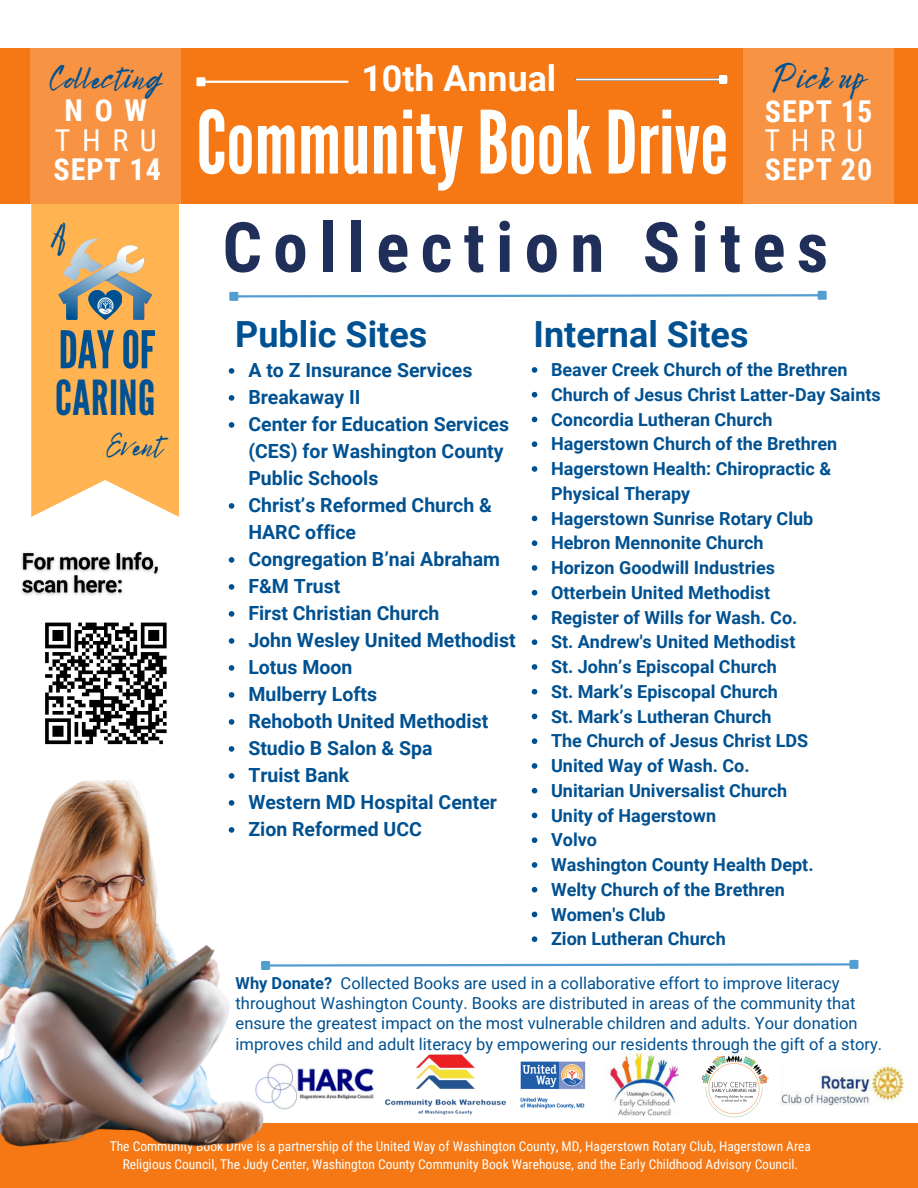
<style>
.page{position:relative;width:918px;height:1188px;background:#fff}
.page>*{position:absolute;margin:0;border:0;box-sizing:border-box;transform-origin:0 0}
.t1{font:87px "League Gothic";color:#fff}
.t2{font:700 69.3px "Roboto Condensed";letter-spacing:.16em;color:#202f5a}
.t3{font:51.9px "League Gothic";letter-spacing:-.005em;color:#005191}
.t4{font:48.15px "League Gothic";letter-spacing:.01em;color:#005191}
.t5{font:700 36px "Roboto";color:#005191}
.t6{font:700 35.85px "Roboto";color:#fff}
.t7{font:34.35px "Bright Sunshine";color:#005191}
.t8{font:31.95px "Bright Sunshine";color:#005191}
.t9{font:700 30.15px "Roboto Condensed";letter-spacing:.03em;color:#fff}
.t10{font:30.15px/29.2px "Roboto Condensed";letter-spacing:.365em;color:#fff;text-align:center}
.t11{font:700 19.5px/27px "Roboto";color:#005191}
.t12{font:700 18px/24.8px "Roboto";color:#005191}
.t13{font:16.5px/20.2px "Roboto";color:#005191}
.t14{font:13.5px/18px "Roboto Condensed";color:#fff;text-align:center}
.s1{font-weight:700}
</style>
<div class="page">
<img style="left:277px;top:1063px;width:97px;height:47px">
<img style="left:781px;top:1065px;width:123px;height:40px">
<img style="left:610px;top:1054px;width:70px;height:62px">
<img style="left:701px;top:1055px;width:68px;height:63px">
<img style="left:520px;top:1061px;width:66px;height:47px">
<svg style="left:31px;top:203px;width:148px;height:314px;background:#feb85d"></svg>
<div style="left:0;top:48px;width:918px;height:155px;background:#f57814"></div>
<div style="left:31px;top:48px;width:150px;height:155px;background:#f79343"></div>
<div style="left:744px;top:48px;width:150px;height:155px;background:#f79343"></div>
<hr style="left:576px;top:78px;width:143px;height:3px;background:#fff">
<div style="left:720px;top:76px;width:7px;height:7px;background:#fff"></div>
<div style="left:719px;top:75px;width:9px;height:9px;border:2px solid #fff"></div>
<hr style="left:205px;top:81px;width:143px;height:2px;background:#fff">
<div style="left:198px;top:78px;width:6px;height:7px;background:#fff"></div>
<div style="left:196px;top:77px;width:9px;height:9px;border:2px solid #fff"></div>
<svg style="left:59px;top:239px;width:93px;height:81px;background:#bda985"></svg>
<div style="left:0;top:1123px;width:918px;height:65px;background:#f57814"></div>
<img style="left:0;top:780px;width:277px;height:367px">
<svg style="left:238px;top:293px;width:580px;height:6px"></svg>
<div style="left:230px;top:293px;width:7px;height:7px;background:#539ed0"></div>
<div style="left:229px;top:292px;width:9px;height:9px;border:2px solid #539ed0"></div>
<div style="left:819px;top:292px;width:7px;height:7px;background:#539ed0"></div>
<div style="left:818px;top:291px;width:9px;height:9px;border:2px solid #539ed0"></div>
<svg style="left:229px;top:368px;width:5px;height:6px"></svg>
<svg style="left:229px;top:395px;width:5px;height:6px"></svg>
<svg style="left:229px;top:422px;width:5px;height:6px"></svg>
<svg style="left:229px;top:503px;width:5px;height:6px"></svg>
<svg style="left:229px;top:557px;width:5px;height:6px"></svg>
<svg style="left:229px;top:584px;width:5px;height:6px"></svg>
<svg style="left:229px;top:611px;width:5px;height:6px"></svg>
<svg style="left:229px;top:638px;width:5px;height:6px"></svg>
<svg style="left:229px;top:665px;width:5px;height:6px"></svg>
<svg style="left:229px;top:692px;width:5px;height:6px"></svg>
<svg style="left:229px;top:719px;width:5px;height:6px"></svg>
<svg style="left:229px;top:746px;width:5px;height:6px"></svg>
<svg style="left:229px;top:773px;width:5px;height:6px"></svg>
<svg style="left:229px;top:800px;width:5px;height:6px"></svg>
<svg style="left:229px;top:827px;width:5px;height:6px"></svg>
<svg style="left:532px;top:367px;width:5px;height:6px"></svg>
<svg style="left:532px;top:392px;width:5px;height:6px"></svg>
<svg style="left:532px;top:417px;width:5px;height:5px"></svg>
<svg style="left:532px;top:441px;width:5px;height:6px"></svg>
<svg style="left:532px;top:466px;width:5px;height:6px"></svg>
<svg style="left:532px;top:516px;width:5px;height:5px"></svg>
<svg style="left:532px;top:540px;width:5px;height:6px"></svg>
<svg style="left:532px;top:565px;width:5px;height:6px"></svg>
<svg style="left:532px;top:590px;width:5px;height:6px"></svg>
<svg style="left:532px;top:615px;width:5px;height:5px"></svg>
<svg style="left:532px;top:639px;width:5px;height:6px"></svg>
<svg style="left:532px;top:664px;width:5px;height:6px"></svg>
<svg style="left:532px;top:689px;width:5px;height:6px"></svg>
<svg style="left:532px;top:714px;width:5px;height:5px"></svg>
<svg style="left:532px;top:738px;width:5px;height:6px"></svg>
<svg style="left:532px;top:763px;width:5px;height:6px"></svg>
<svg style="left:532px;top:788px;width:5px;height:6px"></svg>
<svg style="left:532px;top:813px;width:5px;height:5px"></svg>
<svg style="left:532px;top:837px;width:5px;height:6px"></svg>
<svg style="left:532px;top:862px;width:5px;height:6px"></svg>
<svg style="left:532px;top:887px;width:5px;height:6px"></svg>
<svg style="left:532px;top:912px;width:5px;height:5px"></svg>
<svg style="left:532px;top:936px;width:5px;height:6px"></svg>
<svg style="left:45px;top:622px;width:122px;height:123px"></svg>
<img style="left:21px;top:551px;width:138px;height:44px">
<img style="left:386px;top:1054px;width:119px;height:61px">
<svg style="left:270px;top:962px;width:579px;height:6px"></svg>
<div style="left:262px;top:962px;width:7px;height:7px;background:#539ed0"></div>
<div style="left:261px;top:961px;width:9px;height:9px;border:2px solid #539ed0"></div>
<div style="left:851px;top:961px;width:6px;height:7px;background:#539ed0"></div>
<div style="left:849px;top:960px;width:9px;height:9px;border:2px solid #539ed0"></div>
<p class="t7" style="left:50px;top:51px;width:112px">Collecting</p>
<p class="t10" style="left:55px;top:96px;width:104px"><span class="s1">NOW<br></span>THRU</p>
<p class="t9" style="left:54px;top:152px;width:109px">SEPT 14</p>
<p class="t8" style="left:51px;top:213px;width:16px">A</p>
<p class="t3" style="left:59px;top:320px;width:98px">DAYOF</p>
<p class="t4" style="left:55px;top:370px;width:102px">CARING</p>
<p class="t8" style="left:107px;top:421px;width:58px">Event</p>
<p class="t6" style="left:361px;top:58px;width:196px">10th Annual</p>
<p class="t1" style="left:196px;top:92px;width:533px">CommunityBookDrive</p>
<p class="t7" style="left:774px;top:51px;width:91px">Pick up</p>
<p class="t9" style="left:765px;top:94px;width:109px">SEPT 15</p>
<p class="t10" style="left:765px;top:126px;width:100px">THRU</p>
<p class="t9" style="left:765px;top:152px;width:109px">SEPT 20</p>
<p class="t2" style="left:223px;top:208px;width:607px">Collection Sites</p>
<p class="t5" style="left:235px;top:314px;width:194px">Public Sites</p>
<p class="t5" style="left:534px;top:314px;width:216px">Internal Sites</p>
<p class="t11" style="left:248px;top:357px;width:226px">A to Z Insurance Services</p>
<p class="t11" style="left:248px;top:384px;width:114px">Breakaway II</p>
<p class="t11" style="left:248px;top:411px;width:262px">Center for Education Services (CES) for Washington County<br>Public Schools</p>
<p class="t11" style="left:248px;top:492px;width:245px">Christ’s Reformed Church &amp;<br>HARC office</p>
<p class="t11" style="left:248px;top:546px;width:253px">Congregation B’nai Abraham</p>
<p class="t11" style="left:248px;top:573px;width:94px">F&amp;M Trust</p>
<p class="t11" style="left:248px;top:600px;width:193px">First Christian Church</p>
<p class="t11" style="left:248px;top:627px;width:269px">John Wesley United Methodist</p>
<p class="t11" style="left:248px;top:654px;width:105px">Lotus Moon</p>
<p class="t11" style="left:248px;top:681px;width:130px">Mulberry Lofts</p>
<p class="t11" style="left:248px;top:708px;width:242px">Rehoboth United Methodist</p>
<p class="t11" style="left:248px;top:735px;width:186px">Studio B Salon &amp; Spa</p>
<p class="t11" style="left:248px;top:762px;width:102px">Truist Bank</p>
<p class="t11" style="left:248px;top:789px;width:250px">Western MD Hospital Center</p>
<p class="t11" style="left:248px;top:816px;width:175px">Zion Reformed UCC</p>
<p class="t12" style="left:551px;top:358px;width:298px">Beaver Creek Church of the Brethren</p>
<p class="t12" style="left:551px;top:382px;width:331px">Church of Jesus Christ Latter-Day Saints</p>
<p class="t12" style="left:551px;top:407px;width:223px">Concordia Lutheran Church</p>
<p class="t12" style="left:551px;top:432px;width:288px">Hagerstown Church of the Brethren</p>
<p class="t12" style="left:551px;top:457px;width:282px">Hagerstown Health: Chiropractic &amp;<br>Physical Therapy</p>
<p class="t12" style="left:551px;top:506px;width:264px">Hagerstown Sunrise Rotary Club</p>
<p class="t12" style="left:551px;top:531px;width:214px">Hebron Mennonite Church</p>
<p class="t12" style="left:551px;top:556px;width:225px">Horizon Goodwill Industries</p>
<p class="t12" style="left:551px;top:580px;width:221px">Otterbein United Methodist</p>
<p class="t12" style="left:551px;top:605px;width:248px">Register of Wills for Wash. Co.</p>
<p class="t12" style="left:551px;top:630px;width:246px">St. Andrew's United Methodist</p>
<p class="t12" style="left:551px;top:655px;width:227px">St. John’s Episcopal Church</p>
<p class="t12" style="left:551px;top:679px;width:228px">St. Mark’s Episcopal Church</p>
<p class="t12" style="left:551px;top:704px;width:222px">St. Mark’s Lutheran Church</p>
<p class="t12" style="left:551px;top:729px;width:259px">The Church of Jesus Christ LDS</p>
<p class="t12" style="left:551px;top:754px;width:200px">United Way of Wash. Co.</p>
<p class="t12" style="left:551px;top:778px;width:238px">Unitarian Universalist Church</p>
<p class="t12" style="left:551px;top:803px;width:167px">Unity of Hagerstown</p>
<p class="t12" style="left:551px;top:828px;width:47px">Volvo</p>
<p class="t12" style="left:551px;top:853px;width:264px">Washington County Health Dept.</p>
<p class="t12" style="left:551px;top:877px;width:235px">Welty Church of the Brethren</p>
<p class="t12" style="left:551px;top:902px;width:116px">Women's Club</p>
<p class="t12" style="left:551px;top:927px;width:176px">Zion Lutheran Church</p>
<p class="t13" style="left:236px;top:973px;width:648px"><span class="s1">Why Donate?</span> Collected Books are used in a collaborative effort to improve literacy throughout Washington County. Books are distributed in areas of the community that ensure the greatest impact on the most vulnerable children and adults. Your donation improves child and adult literacy by empowering our residents through the gift of a story.</p>
<p class="t14" style="left:110px;top:1137px;width:703px">The Community Book Drive is a partnership of the United Way of Washington County, MD, Hagerstown Rotary Club, Hagerstown Area<br>Religious Council, The Judy Center, Washington County Community Book Warehouse, and the Early Childhood Advisory Council.</p>
</div>
